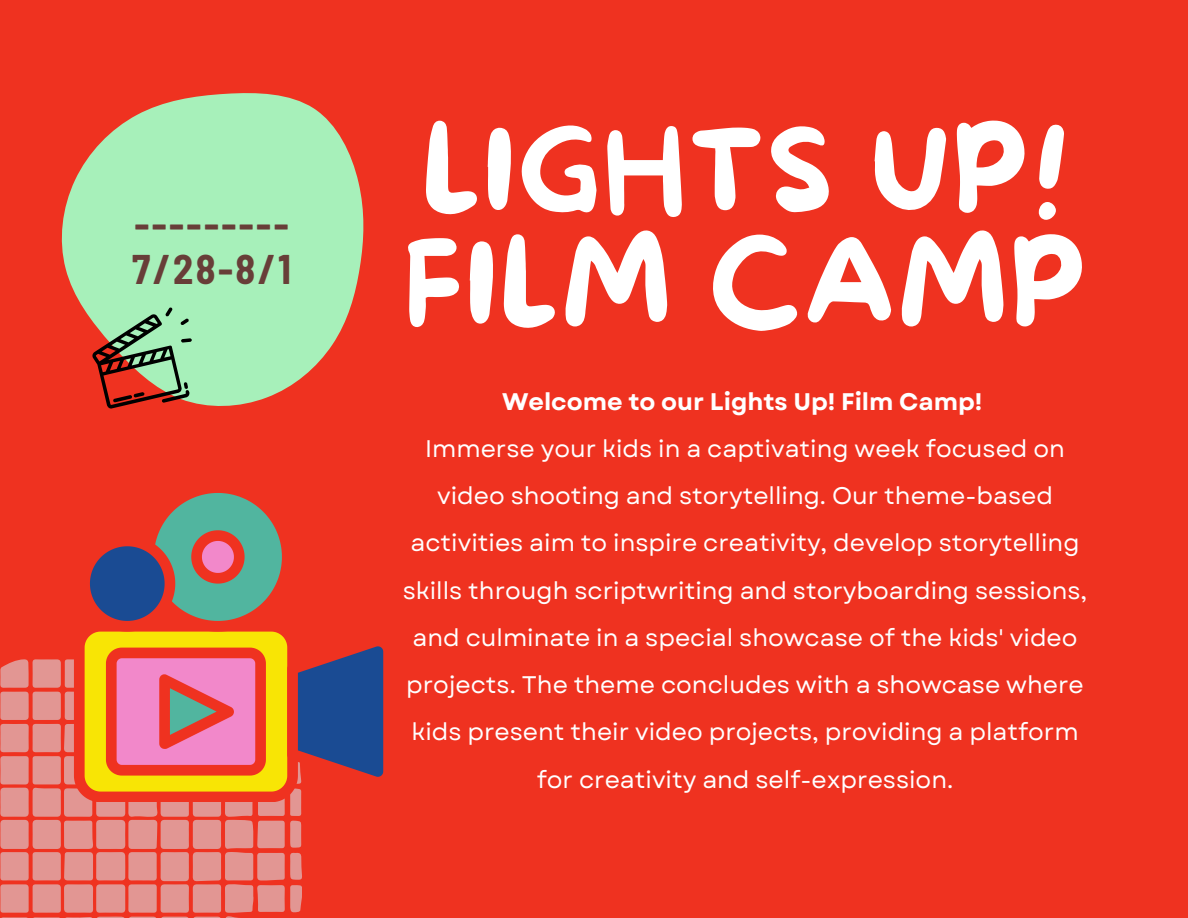
<style>
.page{position:relative;width:1188px;height:918px;background:#ef3220}
.page>*{position:absolute;margin:0;border:0;box-sizing:border-box;transform-origin:0 0}
.t1{font:114px/113.7px "More Sugar";letter-spacing:.02em;color:#fff}
.t2{font:700 semi-condensed 40.5px/45px "Barlow";color:#683e38}
.t3{font:24px/47.2px "Garet";color:#fff;text-align:center}
.t4{font:700 24px "Garet";color:#fff}
</style>
<div class="page">
<svg style="left:61px;top:93px;width:303px;height:313px;fill:#a7f0ba"></svg>
<svg style="left:0;top:659px;width:302px;height:259px;fill:#e29693"></svg>
<svg style="left:74px;top:493px;width:310px;height:309px"></svg>
<svg style="left:92px;top:307px;width:100px;height:102px"></svg>
<p class="t2" style="left:132px;top:201px;width:161px">---------<br>7/28-8/1</p>
<h1 class="t1" style="left:404px;top:119px;width:684px">LIGHTS UP!<br>FILM CAMP</h1>
<p class="t4" style="left:502px;top:384px;width:482px">Welcome to our Lights Up! Film Camp!</p>
<h2 class="t3" style="left:403px;top:425px;width:686px">Immerse your kids in a captivating week focused on video shooting and storytelling. Our theme-based activities aim to inspire creativity, develop storytelling skills through scriptwriting and storyboarding sessions, and culminate in a special showcase of the kids' video projects. The theme concludes with a showcase where kids present their video projects, providing a platform for creativity and self-expression.</h2>
</div>
